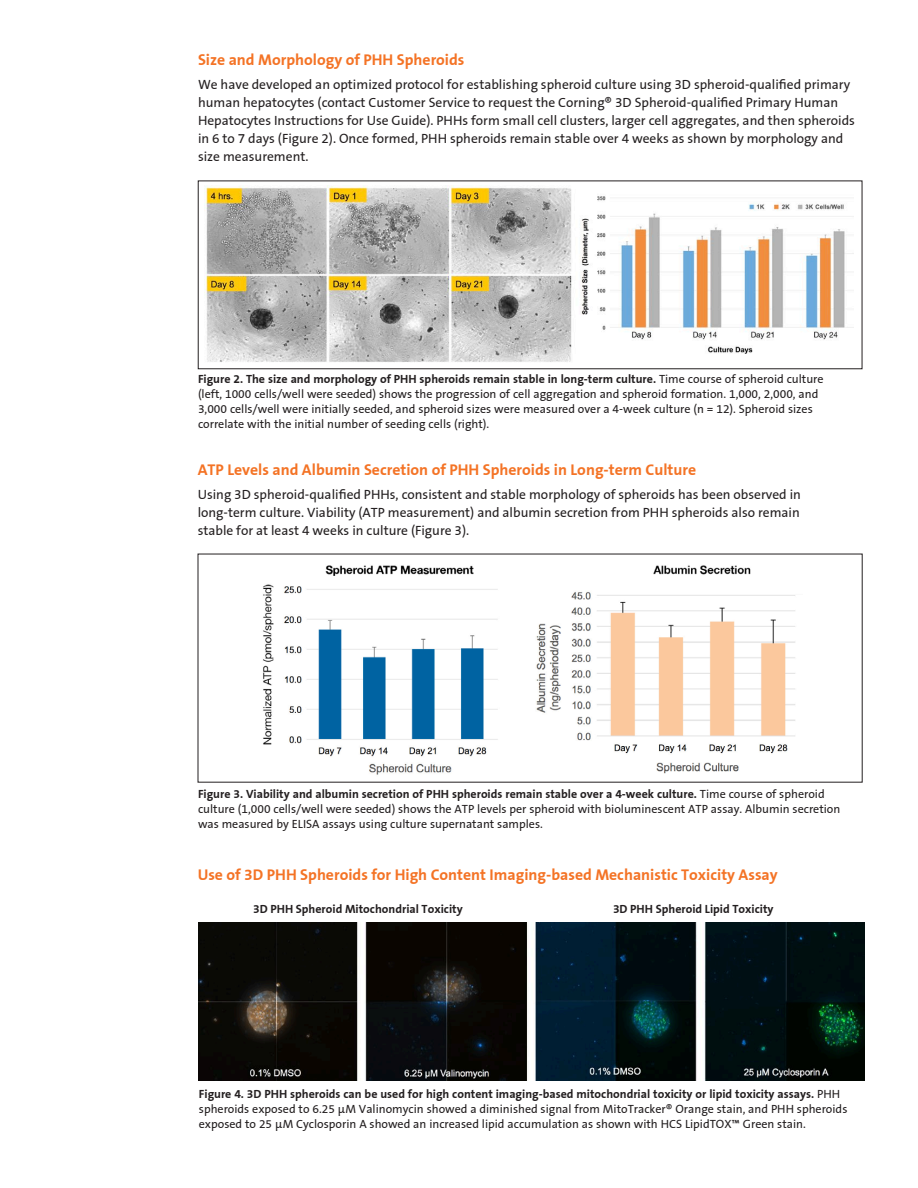
<style>
.page{position:relative;width:918px;height:1188px;background:#fff}
.page>*{position:absolute;margin:0;border:0;box-sizing:border-box;transform-origin:0 0}
.A_Head{font:700 15.75px "Corning Sans";color:#f47325}
.Body{font:13.5px/18px "Corning Sans";color:#231f20}
.t1{font:12px/15px "Corning Sans";color:#231f20}
.Caption_bold_centere{font:700 12px "Corning Sans";color:#231f20}
.s1{font-weight:700}
</style>
<div class="page">
<img style="left:204px;top:186px;width:650px;height:176px">
<img style="left:263px;top:565px;width:532px;height:210px">
<img style="left:198px;top:922px;width:666px;height:158px">
<p class="A_Head" style="left:198px;top:51px;width:268px">Size and Morphology of PHH Spheroids</p>
<p class="Body" style="left:198px;top:76px;width:659px">We have developed an optimized protocol for establishing spheroid culture using 3D spheroid-qualified primary human hepatocytes (contact Customer Service to request the Corning® 3D Spheroid-qualified Primary Human Hepatocytes Instructions for Use Guide). PHHs form small cell clusters, larger cell aggregates, and then spheroids in 6 to 7 days (Figure 2). Once formed, PHH spheroids remain stable over 4 weeks as shown by morphology and size measurement.</p>
<p class="t1" style="left:198px;top:371px;width:627px"><span class="s1">Figure 2. The size and morphology of PHH spheroids remain stable in long-term culture.</span> Time course of spheroid culture (left, 1000 cells/well were seeded) shows the progression of cell aggregation and spheroid formation. 1,000, 2,000, and 3,000 cells/well were initially seeded, and spheroid sizes were measured over a 4-week culture (n = 12). Spheroid sizes correlate with the initial number of seeding cells (right).</p>
<p class="A_Head" style="left:198px;top:461px;width:500px">ATP Levels and Albumin Secretion of PHH Spheroids in Long-term Culture</p>
<p class="Body" style="left:198px;top:486px;width:605px;text-align:justify">Using 3D spheroid-qualified PHHs, consistent and stable morphology of spheroids has been observed in long-term culture. Viability (ATP measurement) and albumin secretion from PHH spheroids also remain stable for at least 4 weeks in culture (Figure 3).</p>
<p class="t1" style="left:198px;top:787px;width:644px"><span class="s1">Figure 3. Viability and albumin secretion of PHH spheroids remain stable over a 4-week culture.</span> Time course of spheroid culture (1,000 cells/well were seeded) shows the ATP levels per spheroid with bioluminescent ATP assay. Albumin secretion was measured by ELISA assays using culture supernatant samples.</p>
<p class="A_Head" style="left:198px;top:866px;width:582px">Use of 3D PHH Spheroids for High Content Imaging-based Mechanistic Toxicity Assay</p>
<p class="Caption_bold_centere" style="left:253px;top:902px;width:211px">3D PHH Spheroid Mitochondrial Toxicity</p>
<p class="Caption_bold_centere" style="left:613px;top:902px;width:162px">3D PHH Spheroid Lipid Toxicity</p>
<p class="t1" style="left:199px;top:1087px;width:650px"><span class="s1">Figure 4. 3D PHH spheroids can be used for high content imaging-based mitochondrial toxicity or lipid toxicity assays.</span> PHH spheroids exposed to 6.25 µM Valinomycin showed a diminished signal from MitoTracker® Orange stain, and PHH spheroids exposed to 25 µM Cyclosporin A showed an increased lipid accumulation as shown with HCS LipidTOX™ Green stain.</p>
</div>
